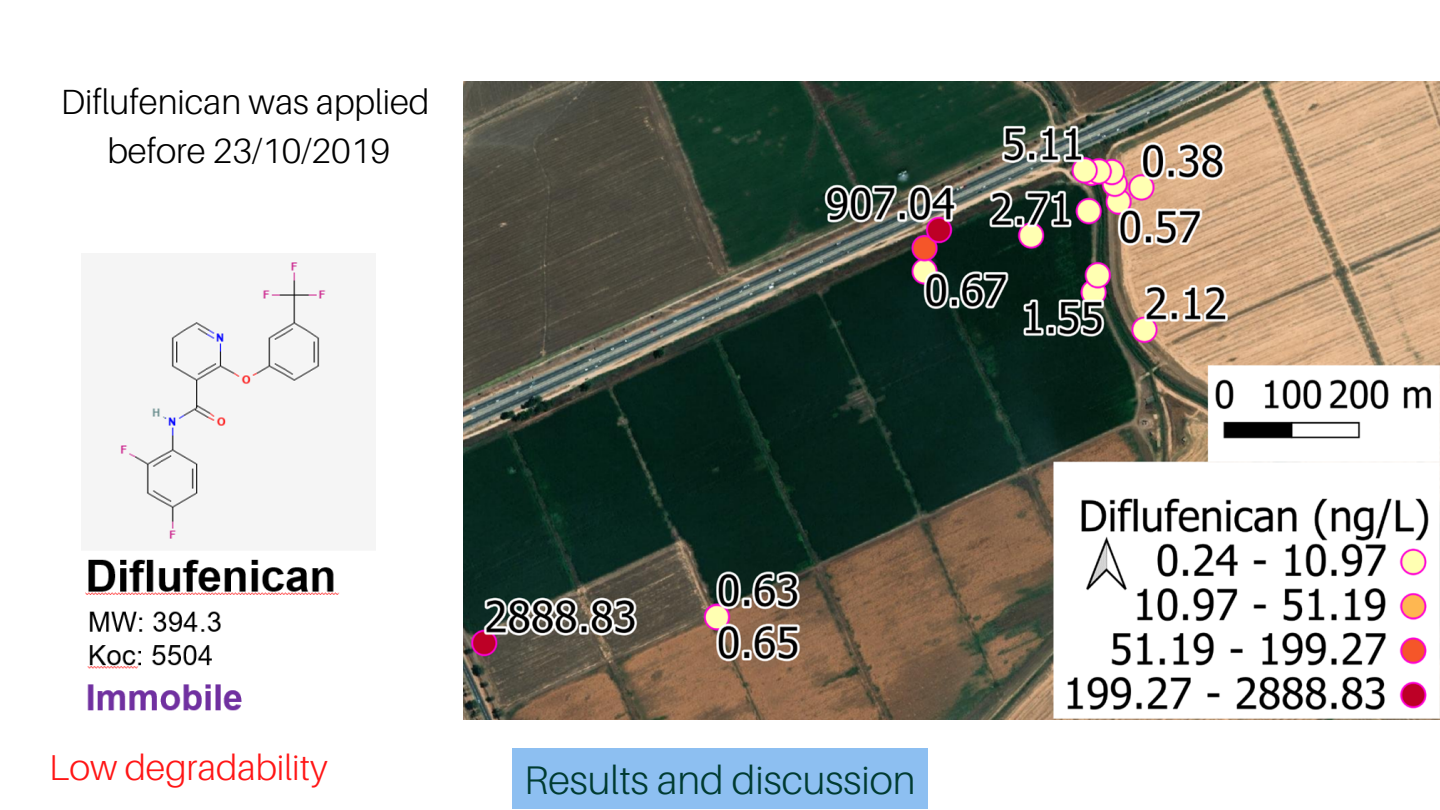
<style>
.page{position:relative;width:1440px;height:810px;background:#fff}
.page>*{position:absolute;margin:0;border:0;box-sizing:border-box;transform-origin:0 0}
.t1{font:300 40px "Aileron";color:#003b31}
.t2{font:300 36px "Aileron";color:#ff1616}
.t3{font:300 35px/48.8px "Aileron";color:#000;text-align:center}
</style>
<div class="page">
<div style="left:512px;top:749px;width:416px;height:60px;background:#8dbff1"></div>
<img style="left:463px;top:81px;width:977px;height:638px">
<img style="left:85px;top:262px;width:255px;height:449px">
<p class="t3" style="left:61px;top:77px;width:370px">Diflufenican was applied before 23/10/2019</p>
<p class="t2" style="left:49px;top:745px;width:280px">Low degradability</p>
<p class="t1" style="left:524px;top:755px;width:393px">Results and discussion</p>
</div>
